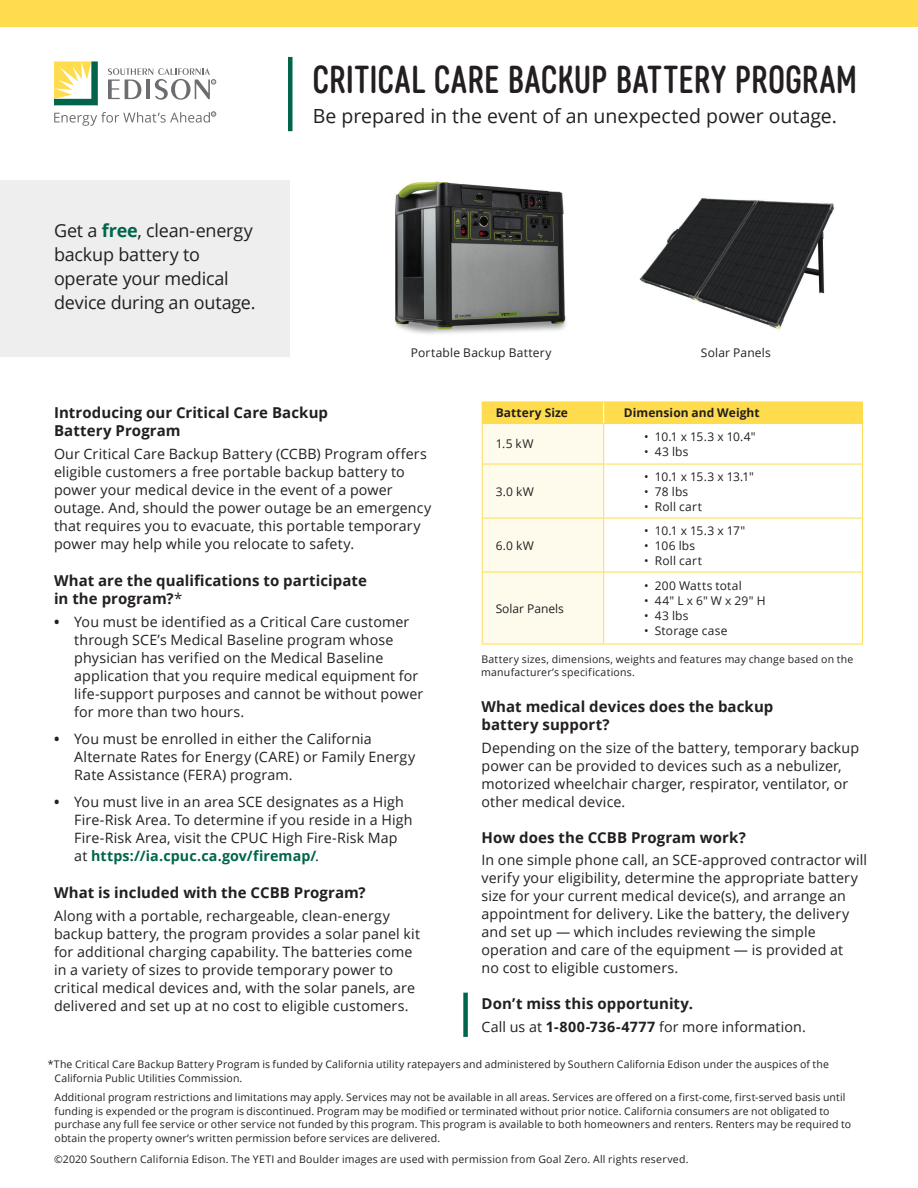
<style>
.page{position:relative;width:918px;height:1188px;background:#fff}
.page>*{position:absolute;margin:0;border:0;box-sizing:border-box;transform-origin:0 0}
.t1{font:500 39px "Core Sans DS47 Cn";letter-spacing:.015em;color:#231f20}
.t2{font:19.5px "Open Sans";letter-spacing:-.005em;color:#231f20}
.t3{font:18px/24px "Open Sans";letter-spacing:-.015em;color:#231f20}
.t4{font:700 15px/18px "Open Sans";letter-spacing:.005em;color:#231f20}
.t5{font:14.25px/18px "Open Sans";letter-spacing:.01em;color:#231f20}
.t6{font:12px "Open Sans";letter-spacing:.015em;color:#231f20}
.t7{font:700 12px "Open Sans";letter-spacing:.005em;color:#231f20}
.t8{font:10.5px/13.5px "Open Sans";letter-spacing:.01em;color:#231f20}
.s1{font-weight:700;color:#00654b}
.s2{font-weight:400}
.s3{font-weight:700}
</style>
<div class="page">
<div style="left:0;top:181px;width:290px;height:176px;background:#eeeeef"></div>
<svg style="left:54px;top:61px;width:44px;height:44px"></svg>
<svg style="left:108px;top:68px;width:108px;height:32px"></svg>
<svg style="left:54px;top:112px;width:162px;height:14px"></svg>
<hr style="left:288px;top:57px;width:4px;height:74px;background:#00654b">
<div style="left:463px;top:993px;width:5px;height:44px;background:#00654b"></div>
<img style="left:395px;top:181px;width:172px;height:153px">
<div style="left:0;top:0;width:918px;height:27px;background:#ffdc4e"></div>
<img style="left:639px;top:198px;width:196px;height:132px">
<div style="left:604px;top:402px;width:258px;height:22px;background:#ffdc4e"></div>
<svg style="left:482px;top:403px;width:122px;height:241px;background:#fef8de"></svg>
<hr style="left:482px;top:402px;width:122px;height:1px;background:#ffdc4e">
<svg style="left:862px;top:402px;width:1px;height:21px"></svg>
<hr style="left:482px;top:424px;width:1px;height:40px;background:#ffdc4e">
<hr style="left:482px;top:464px;width:1px;height:54px;background:#ffdc4e">
<hr style="left:482px;top:518px;width:1px;height:54px;background:#ffdc4e">
<hr style="left:482px;top:572px;width:1px;height:72px;background:#ffdc4e">
<hr style="left:482px;top:423px;width:122px;height:1px;background:#ffdc4e">
<hr style="left:482px;top:464px;width:122px;height:1px;background:#ffdc4e">
<hr style="left:482px;top:518px;width:122px;height:1px;background:#ffdc4e">
<hr style="left:482px;top:572px;width:122px;height:1px;background:#ffdc4e">
<hr style="left:482px;top:644px;width:122px;height:1px;background:#ffdc4e">
<hr style="left:603px;top:424px;width:1px;height:40px;background:#ffdc4e">
<hr style="left:603px;top:464px;width:1px;height:54px;background:#ffdc4e">
<hr style="left:603px;top:518px;width:1px;height:54px;background:#ffdc4e">
<hr style="left:603px;top:572px;width:1px;height:72px;background:#ffdc4e">
<hr style="left:862px;top:424px;width:1px;height:40px;background:#ffdc4e">
<hr style="left:862px;top:464px;width:1px;height:54px;background:#ffdc4e">
<hr style="left:862px;top:518px;width:1px;height:54px;background:#ffdc4e">
<hr style="left:862px;top:572px;width:1px;height:72px;background:#ffdc4e">
<hr style="left:604px;top:423px;width:259px;height:1px;background:#ffdc4e">
<hr style="left:604px;top:464px;width:259px;height:1px;background:#ffdc4e">
<hr style="left:604px;top:518px;width:259px;height:1px;background:#ffdc4e">
<hr style="left:604px;top:572px;width:259px;height:1px;background:#ffdc4e">
<hr style="left:604px;top:644px;width:259px;height:1px;background:#ffdc4e">
<p class="t3" style="left:54px;top:218px;width:203px">Get a <span class="s1">free</span>, clean-energy backup battery to operate your medical device during an outage.</p>
<h1 class="t1" style="left:313px;top:57px;width:546px">CRITICAL CARE BACKUP BATTERY PROGRAM</h1>
<h2 class="t2" style="left:313px;top:102px;width:526px">Be prepared in the event of an unexpected power outage.</h2>
<p class="t6" style="left:411px;top:345px;width:142px">Portable Backup Battery</p>
<p class="t6" style="left:701px;top:345px;width:71px">Solar Panels</p>
<p class="t4" style="left:54px;top:403px;width:276px">Introducing our Critical Care Backup<br>Battery Program</p>
<p class="t5" style="left:54px;top:444px;width:379px">Our Critical Care Backup Battery (CCBB) Program offers eligible customers a free portable backup battery to power your medical device in the event of a power outage. And, should the power outage be an emergency that requires you to evacuate, this portable temporary power may help while you relocate to safety.</p>
<p class="t4" style="left:54px;top:571px;width:314px">What are the qualifications to participate in the program?<span class="s2">*</span></p>
<p class="t5" style="left:74px;top:612px;width:351px;text-indent:-20px"><span class="s3">•</span> You must be identified as a Critical Care customer through SCE’s Medical Baseline program whose physician has verified on the Medical Baseline application that you require medical equipment for life-support purposes and cannot be without power for more than two hours.</p>
<p class="t5" style="left:74px;top:729px;width:343px;text-indent:-20px"><span class="s3">•</span> You must be enrolled in either the California<br>Alternate Rates for Energy (CARE) or Family Energy<br>Rate Assistance (FERA) program.</p>
<p class="t5" style="left:74px;top:792px;width:340px;text-indent:-20px"><span class="s3">•</span> You must live in an area SCE designates as a High Fire-Risk Area. To determine if you reside in a High Fire-Risk Area, visit the CPUC High Fire-Risk Map at <span class="s1">https://ia.cpuc.ca.gov/firemap/</span>.</p>
<p class="t4" style="left:54px;top:883px;width:313px">What is included with the CCBB Program?</p>
<p class="t5" style="left:54px;top:906px;width:368px">Along with a portable, rechargeable, clean-energy backup battery, the program provides a solar panel kit for additional charging capability. The batteries come in a variety of sizes to provide temporary power to critical medical devices and, with the solar panels, are delivered and set up at no cost to eligible customers.</p>
<p class="t7" style="left:496px;top:405px;width:74px">Battery Size</p>
<p class="t7" style="left:624px;top:405px;width:137px">Dimension and Weight</p>
<p class="t6" style="left:496px;top:436px;width:39px">1.5 kW</p>
<p class="t6" style="left:644px;top:428px;width:113px">• 10.1 x 15.3 x 10.4"</p>
<p class="t6" style="left:644px;top:443px;width:46px">• 43 lbs</p>
<p class="t6" style="left:496px;top:483px;width:40px">3.0 kW</p>
<p class="t6" style="left:496px;top:537px;width:40px">6.0 kW</p>
<p class="t6" style="left:496px;top:600px;width:70px">Solar Panels</p>
<p class="t6" style="left:644px;top:468px;width:111px">• 10.1 x 15.3 x 13.1"</p>
<p class="t6" style="left:644px;top:483px;width:46px">• 78 lbs</p>
<p class="t6" style="left:644px;top:498px;width:59px">• Roll cart</p>
<p class="t6" style="left:644px;top:522px;width:102px">• 10.1 x 15.3 x 17"</p>
<p class="t6" style="left:644px;top:537px;width:52px">• 106 lbs</p>
<p class="t6" style="left:644px;top:552px;width:59px">• Roll cart</p>
<p class="t6" style="left:644px;top:578px;width:99px">• 200 Watts total</p>
<p class="t6" style="left:644px;top:593px;width:123px">• 44" L x 6" W x 29" H</p>
<p class="t6" style="left:644px;top:608px;width:46px">• 43 lbs</p>
<p class="t6" style="left:644px;top:623px;width:85px">• Storage case</p>
<p class="t8" style="left:481px;top:652px;width:374px">Battery sizes, dimensions, weights and features may change based on the manufacturer’s specifications.</p>
<p class="t4" style="left:482px;top:697px;width:293px">What medical devices does the backup battery support?</p>
<p class="t5" style="left:482px;top:738px;width:379px">Depending on the size of the battery, temporary backup power can be provided to devices such as a nebulizer, motorized wheelchair charger, respirator, ventilator, or other medical device.</p>
<p class="t4" style="left:482px;top:828px;width:266px">How does the CCBB Program work?</p>
<p class="t5" style="left:482px;top:851px;width:387px">In one simple phone call, an SCE-approved contractor will verify your eligibility, determine the appropriate battery size for your current medical device(s), and arrange an appointment for delivery. Like the battery, the delivery and set up — which includes reviewing the simple operation and care of the equipment — is provided at<br>no cost to eligible customers.</p>
<p class="t4" style="left:482px;top:994px;width:213px">Don’t miss this opportunity.</p>
<p class="t5" style="left:482px;top:1017px;width:326px">Call us at <span class="s3">1-800-736-4777</span> for more information.</p>
<p class="t8" style="left:55px;top:1057px;width:776px;text-indent:-7px">*The Critical Care Backup Battery Program is funded by California utility ratepayers and administered by Southern California Edison under the auspices of the<br>California Public Utilities Commission.</p>
<p class="t8" style="left:55px;top:1090px;width:798px">Additional program restrictions and limitations may apply. Services may not be available in all areas. Services are offered on a first-come, first-served basis until funding is expended or the program is discontinued. Program may be modified or terminated without prior notice. California consumers are not obligated to purchase any full fee service or other service not funded by this program. This program is available to both homeowners and renters. Renters may be required to obtain the property owner’s written permission before services are delivered.</p>
<p class="t8" style="left:54px;top:1153px;width:636px">©2020 Southern California Edison. The YETI and Boulder images are used with permission from Goal Zero. All rights reserved.</p>
</div>
